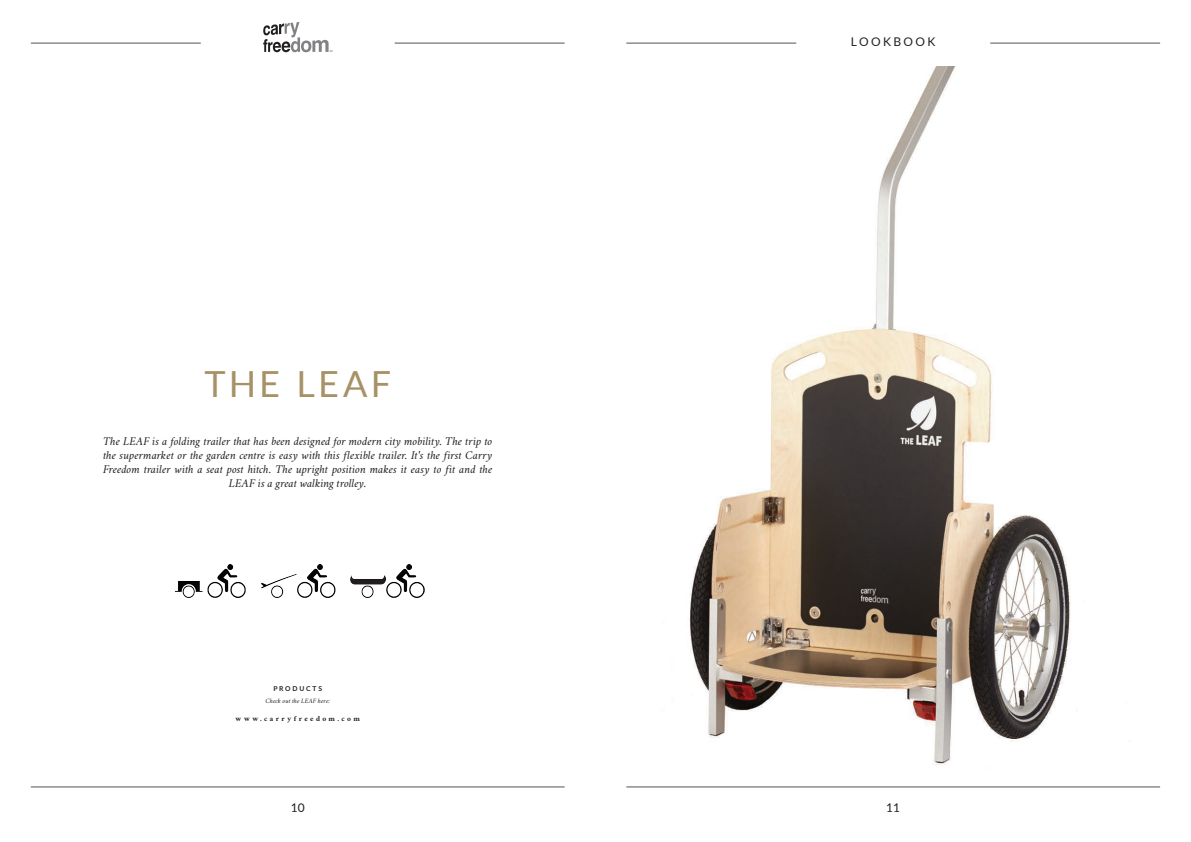
<style>
.page{position:relative;width:1191px;height:842px;background:#fff}
.page>*{position:absolute;margin:0;border:0;box-sizing:border-box;transform-origin:0 0}
.H1__Center{font:36px "Lato";letter-spacing:.085em;color:#a79267}
.H5__Center{font:italic 12px/14px "Crimson";color:#231f20;text-align:center}
.t1{font:12px "Lato";letter-spacing:.2em;color:#231f20}
.Caption__Center{font:700 7.5px "Crimson";letter-spacing:.32em;color:#231f20}
.CC__Center{font:italic 6.8px "Crimson";letter-spacing:.02em;color:#231f20}
.CC__Center-2{font:700 6.8px "Lato";letter-spacing:.26em;color:#231f20}
</style>
<div class="page">
<svg style="left:263px;top:22px;width:69px;height:30px"></svg>
<img style="left:689px;top:67px;width:388px;height:698px">
<img style="left:175px;top:565px;width:250px;height:32px">
<hr style="left:31px;top:787px;width:533px;height:1px;background:#4f535c">
<hr style="left:626px;top:787px;width:534px;height:1px;background:#4f535c">
<hr style="left:31px;top:43px;width:170px;height:1px;background:#4f535c">
<hr style="left:395px;top:43px;width:169px;height:1px;background:#4f535c">
<hr style="left:626px;top:43px;width:170px;height:1px;background:#4f535c">
<hr style="left:990px;top:43px;width:170px;height:1px;background:#4f535c">
<p class="H1__Center" style="left:204px;top:358px;width:188px">THE LEAF</p>
<p class="H5__Center" style="left:103px;top:434px;width:391px">The LEAF is a folding trailer that has been designed for modern city mobility. The trip to the supermarket or the garden centre is easy with this flexible trailer. It's the first Carry Freedom trailer with a seat post hitch. The upright position makes it easy to fit and the LEAF is a great walking trolley.</p>
<p class="CC__Center-2" style="left:273px;top:683px;width:50px">PRODUCTS</p>
<p class="CC__Center" style="left:265px;top:696px;width:66px">Check out the LEAF here:</p>
<p class="Caption__Center" style="left:236px;top:713px;width:126px">www.carryfreedom.com</p>
<p class="t1" style="left:851px;top:33px;width:86px">LOOKBOOK</p>
<p class="t1" style="left:291px;top:799px;width:15px">10</p>
<p class="t1" style="left:886px;top:799px;width:15px">11</p>
</div>
